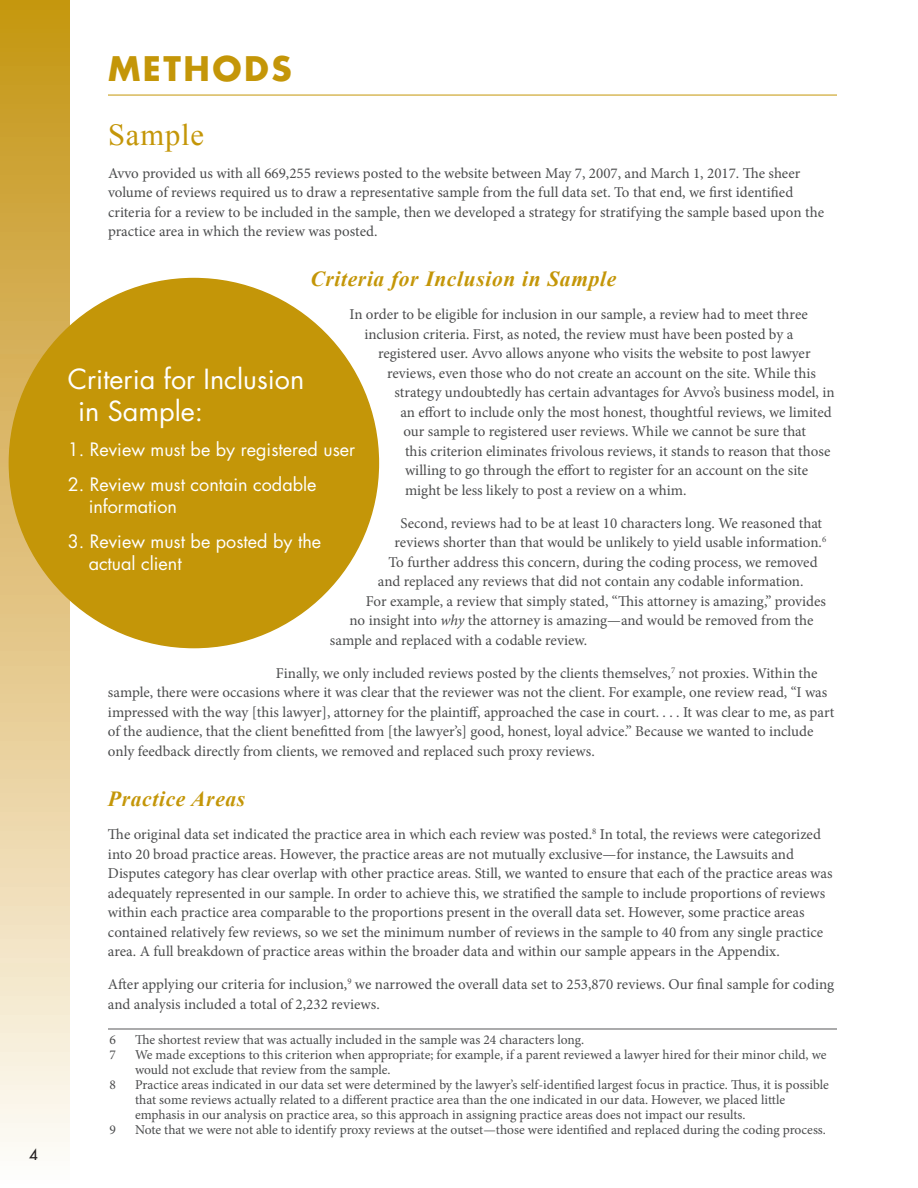
<style>
.page{position:relative;width:918px;height:1188px;background:#fff}
.page>*{position:absolute;margin:0;border:0;box-sizing:border-box;transform-origin:0 0}
.Header_2{font:700 33px "Futura Std";letter-spacing:.075em;color:#c49608}
.SubHead{font:30.6px "Times New Roman";letter-spacing:.03em;color:#c49608}
.Sidebar_Text{font:27px/32.4px "Futura Std";color:#fff}
.SubHead-2{font:italic 700 21.6px "Times New Roman";letter-spacing:.03em;color:#c49608}
.Body{font:18px/21.6px "Futura Std";color:#fff}
.Body-2{font:15px/19.5px "Minion Pro";color:#4b4c4d}
.t1{font:500 15px "Futura Std";color:#231f20}
.Footnote_Copy{font:13.5px/15px "Minion Pro";letter-spacing:-.015em;color:#4b4c4d}
.s1{font-style:italic}
</style>
<div class="page">
<hr style="left:108px;top:95px;width:729px;height:1px;background:#c49608">
<hr style="left:108px;top:1029px;width:729px;height:1px;background:#57585a">
<div style="left:0;top:0;width:69px;height:1188px;background:linear-gradient(to bottom,#c59312,#fef9f6)"></div>
<div style="left:9px;top:279px;width:369px;height:369px;background:#c49608;border-radius:50%"></div>
<p class="t1" style="left:29px;top:1145px;width:10px">4</p>
<p class="t1" style="left:29px;top:1145px;width:10px">3</p>
<p class="Header_2" style="left:108px;top:47px;width:185px">METHODS</p>
<p class="SubHead" style="left:108px;top:114px;width:98px">Sample</p>
<p class="Body-2" style="left:108px;top:163px;width:718px">Avvo provided us with all 669,255 reviews posted to the website between May 7, 2007, and March 1, 2017. The sheer volume of reviews required us to draw a representative sample from the full data set. To that end, we first identified criteria for a review to be included in the sample, then we developed a strategy for stratifying the sample based upon the practice area in which the review was posted.</p>
<p class="SubHead-2" style="left:310px;top:264px;width:307px">Criteria for Inclusion in Sample</p>
<p class="Body-2" style="left:350px;top:305px;width:460px">In order to be eligible for inclusion in our sample, a review had to meet three</p>
<p class="Body-2" style="left:364px;top:324px;width:430px">inclusion criteria. First, as noted, the review must have been posted by a</p>
<p class="Body-2" style="left:378px;top:344px;width:434px">registered user. Avvo allows anyone who visits the website to post lawyer</p>
<p class="Body-2" style="left:387px;top:363px;width:430px">reviews, even those who do not create an account on the site. While this</p>
<p class="Body-2" style="left:394px;top:383px;width:442px">strategy undoubtedly has certain advantages for Avvo’s business model, in</p>
<p class="Body-2" style="left:400px;top:402px;width:433px">an effort to include only the most honest, thoughtful reviews, we limited</p>
<p class="Body-2" style="left:404px;top:422px;width:404px">our sample to registered user reviews. While we cannot be sure that</p>
<p class="Body-2" style="left:405px;top:441px;width:427px">this criterion eliminates frivolous reviews, it stands to reason that those</p>
<p class="Body-2" style="left:405px;top:461px;width:405px">willing to go through the effort to register for an account on the site</p>
<p class="Body-2" style="left:405px;top:480px;width:283px">might be less likely to post a review on a whim.</p>
<p class="Body-2" style="left:400px;top:513px;width:423px">Second, reviews had to be at least 10 characters long. We reasoned that</p>
<p class="Body-2" style="left:394px;top:533px;width:433px">reviews shorter than that would be unlikely to yield usable information.<sup>6</sup></p>
<p class="Body-2" style="left:388px;top:552px;width:431px">To further address this concern, during the coding process, we removed</p>
<p class="Body-2" style="left:378px;top:572px;width:427px">and replaced any reviews that did not contain any codable information.</p>
<p class="Body-2" style="left:366px;top:591px;width:462px">For example, a review that simply stated, “This attorney is amazing,” provides</p>
<p class="Body-2" style="left:349px;top:611px;width:465px">no insight into <span class="s1">why</span> the attorney is amazing—and would be removed from the</p>
<p class="Body-2" style="left:330px;top:630px;width:259px">sample and replaced with a codable review.</p>
<p class="Body-2" style="left:108px;top:663px;width:728px;text-indent:168px">Finally, we only included reviews posted by the clients themselves,<sup>7</sup> not proxies. Within the sample, there were occasions where it was clear that the reviewer was not the client. For example, one review read, “I was impressed with the way [this lawyer], attorney for the plaintiff, approached the case in court. . . . It was clear to me, as part of the audience, that the client benefitted from [the lawyer’s] good, honest, loyal advice.” Because we wanted to include only feedback directly from clients, we removed and replaced such proxy reviews.</p>
<p class="SubHead-2" style="left:108px;top:784px;width:139px">Practice Areas</p>
<p class="Body-2" style="left:108px;top:825px;width:726px">The original data set indicated the practice area in which each review was posted.<sup>8</sup> In total, the reviews were categorized into 20 broad practice areas. However, the practice areas are not mutually exclusive—for instance, the Lawsuits and Disputes category has clear overlap with other practice areas. Still, we wanted to ensure that each of the practice areas was adequately represented in our sample. In order to achieve this, we stratified the sample to include proportions of reviews within each practice area comparable to the proportions present in the overall data set. However, some practice areas contained relatively few reviews, so we set the minimum number of reviews in the sample to 40 from any single practice area. A full breakdown of practice areas within the broader data and within our sample appears in the Appendix.</p>
<p class="Body-2" style="left:108px;top:975px;width:728px">After applying our criteria for inclusion,<sup>9</sup> we narrowed the overall data set to 253,870 reviews. Our final sample for coding and analysis included a total of 2,232 reviews.</p>
<p class="Sidebar_Text" style="left:78px;top:363px;width:228px;text-indent:-10px">Criteria for Inclusion in Sample:</p>
<p class="Body" style="left:68px;top:439px;width:289px">1. Review must be by registered user</p>
<p class="Body" style="left:89px;top:474px;width:229px;text-indent:-21px">2. Review must contain codable information</p>
<p class="Body" style="left:89px;top:531px;width:234px;text-indent:-21px">3. Review must be posted by the actual client</p>
<p class="Footnote_Copy" style="left:110px;top:1032px;width:8px">6</p>
<p class="Footnote_Copy" style="left:135px;top:1032px;width:451px">The shortest review that was actually included in the sample was 24 characters long.</p>
<p class="Footnote_Copy" style="left:110px;top:1047px;width:8px">7</p>
<p class="Footnote_Copy" style="left:135px;top:1047px;width:693px">We made exceptions to this criterion when appropriate; for example, if a parent reviewed a lawyer hired for their minor child, we would not exclude that review from the sample.</p>
<p class="Footnote_Copy" style="left:110px;top:1077px;width:8px">8</p>
<p class="Footnote_Copy" style="left:135px;top:1077px;width:696px">Practice areas indicated in our data set were determined by the lawyer’s self-identified largest focus in practice. Thus, it is possible that some reviews actually related to a different practice area than the one indicated in our data. However, we placed little emphasis in our analysis on practice area, so this approach in assigning practice areas does not impact our results.</p>
<p class="Footnote_Copy" style="left:110px;top:1122px;width:8px">9</p>
<p class="Footnote_Copy" style="left:135px;top:1122px;width:692px">Note that we were not able to identify proxy reviews at the outset—those were identified and replaced during the coding process.</p>
</div>
